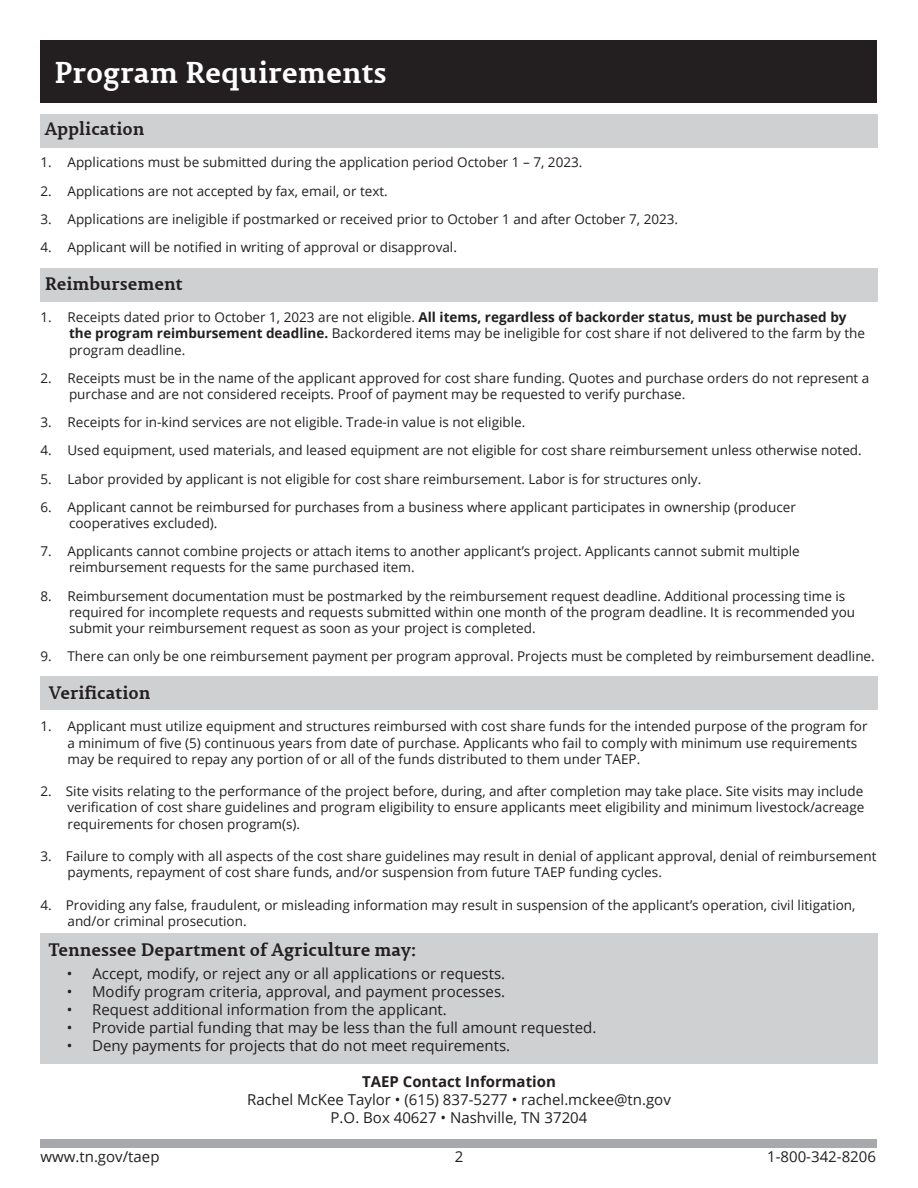
<style>
.page{position:relative;width:918px;height:1188px;background:#fff}
.page>*{position:absolute;margin:0;border:0;box-sizing:border-box;transform-origin:0 0}
.t1{font:700 30px "Permian Slab Serif Typeface";color:#fff}
.t2{font:700 18px "Permian Slab Serif Typeface";color:#231f20}
.t3{font:15px "Open Sans";color:#231f20}
.t4{font:700 15px "Open Sans";color:#231f20}
.t5{font:13.5px/16.2px "Open Sans";color:#231f20}
.s1{font-weight:700}
</style>
<div class="page">
<div style="left:40px;top:933px;width:838px;height:131px;background:#cfd0d2"></div>
<div style="left:40px;top:676px;width:838px;height:34px;background:#cfd0d2"></div>
<div style="left:40px;top:268px;width:838px;height:33px;background:#cfd0d2"></div>
<div style="left:40px;top:114px;width:838px;height:34px;background:#cfd0d2"></div>
<div style="left:40px;top:40px;width:838px;height:63px;background:#231f20"></div>
<div style="left:40px;top:1139px;width:838px;height:9px;background:#a8a9ad"></div>
<p class="t1" style="left:54px;top:53px;width:334px">Program Requirements</p>
<p class="t2" style="left:45px;top:117px;width:101px">Application</p>
<p class="t5" style="left:40px;top:154px;width:543px">1. Applications must be submitted during the application period October 1 – 7, 2023.</p>
<p class="t5" style="left:40px;top:182px;width:349px">2. Applications are not accepted by fax, email, or text.</p>
<p class="t5" style="left:40px;top:210px;width:639px">3. Applications are ineligible if postmarked or received prior to October 1 and after October 7, 2023.</p>
<p class="t5" style="left:40px;top:239px;width:418px">4. Applicant will be notified in writing of approval or disapproval.</p>
<p class="t2" style="left:45px;top:272px;width:140px">Reimbursement</p>
<p class="t5" style="left:69px;top:309px;width:798px;text-indent:-28px">1. Receipts dated prior to October 1, 2023 are not eligible. <span class="s1">All items, regardless of backorder status, must be purchased by the program reimbursement deadline.</span> Backordered items may be ineligible for cost share if not delivered to the farm by the program deadline.</p>
<p class="t5" style="left:69px;top:369px;width:802px;text-indent:-28px">2. Receipts must be in the name of the applicant approved for cost share funding. Quotes and purchase orders do not represent a purchase and are not considered receipts. Proof of payment may be requested to verify purchase.</p>
<p class="t5" style="left:40px;top:414px;width:486px">3. Receipts for in-kind services are not eligible. Trade-in value is not eligible.</p>
<p class="t5" style="left:40px;top:442px;width:823px">4. Used equipment, used materials, and leased equipment are not eligible for cost share reimbursement unless otherwise noted.</p>
<p class="t5" style="left:40px;top:470px;width:662px">5. Labor provided by applicant is not eligible for cost share reimbursement. Labor is for structures only.</p>
<p class="t5" style="left:69px;top:498px;width:729px;text-indent:-28px">6. Applicant cannot be reimbursed for purchases from a business where applicant participates in ownership (producer cooperatives excluded).</p>
<p class="t5" style="left:69px;top:543px;width:732px;text-indent:-28px">7. Applicants cannot combine projects or attach items to another applicant’s project. Applicants cannot submit multiple reimbursement requests for the same purchased item.</p>
<p class="t5" style="left:69px;top:587px;width:788px;text-indent:-28px">8. Reimbursement documentation must be postmarked by the reimbursement request deadline. Additional processing time is required for incomplete requests and requests submitted within one month of the program deadline. It is recommended you submit your reimbursement request as soon as your project is completed.</p>
<p class="t5" style="left:40px;top:648px;width:836px">9. There can only be one reimbursement payment per program approval. Projects must be completed by reimbursement deadline.</p>
<p class="t2" style="left:49px;top:681px;width:103px">Verification</p>
<p class="t5" style="left:68px;top:718px;width:802px;text-indent:-27px">1. Applicant must utilize equipment and structures reimbursed with cost share funds for the intended purpose of the program for a minimum of five (5) continuous years from date of purchase. Applicants who fail to comply with minimum use requirements may be required to repay any portion of or all of the funds distributed to them under TAEP.</p>
<p class="t5" style="left:68px;top:783px;width:798px;text-align:justify;text-indent:-27px">2. Site visits relating to the performance of the project before, during, and after completion may take place. Site visits may include verification of cost share guidelines and program eligibility to ensure applicants meet eligibility and minimum livestock/acreage requirements for chosen program(s).</p>
<p class="t5" style="left:68px;top:848px;width:810px;text-indent:-27px">3. Failure to comply with all aspects of the cost share guidelines may result in denial of applicant approval, denial of reimbursement payments, repayment of cost share funds, and/or suspension from future TAEP funding cycles.</p>
<p class="t5" style="left:68px;top:896px;width:790px;text-indent:-27px">4. Providing any false, fraudulent, or misleading information may result in suspension of the applicant’s operation, civil litigation, and/or criminal prosecution.</p>
<p class="t2" style="left:48px;top:938px;width:369px">Tennessee Department of Agriculture may:</p>
<p class="t3" style="left:67px;top:964px;width:440px">• Accept, modify, or reject any or all applications or requests.</p>
<p class="t3" style="left:67px;top:982px;width:440px">• Modify program criteria, approval, and payment processes.</p>
<p class="t3" style="left:67px;top:1000px;width:381px">• Request additional information from the applicant.</p>
<p class="t3" style="left:67px;top:1018px;width:531px">• Provide partial funding that may be less than the full amount requested.</p>
<p class="t3" style="left:67px;top:1036px;width:445px">• Deny payments for projects that do not meet requirements.</p>
<p class="t4" style="left:362px;top:1071px;width:195px">TAEP Contact Information</p>
<p class="t3" style="left:247px;top:1090px;width:425px">Rachel McKee Taylor • (615) 837-5277 • rachel.mckee@tn.gov</p>
<p class="t3" style="left:331px;top:1108px;width:258px">P.O. Box 40627 • Nashville, TN 37204</p>
<p class="t3" style="left:40px;top:1146px;width:121px">www.tn.gov/taep</p>
<p class="t3" style="left:455px;top:1146px;width:10px">2</p>
<p class="t3" style="left:767px;top:1146px;width:110px">1-800-342-8206</p>
</div>
